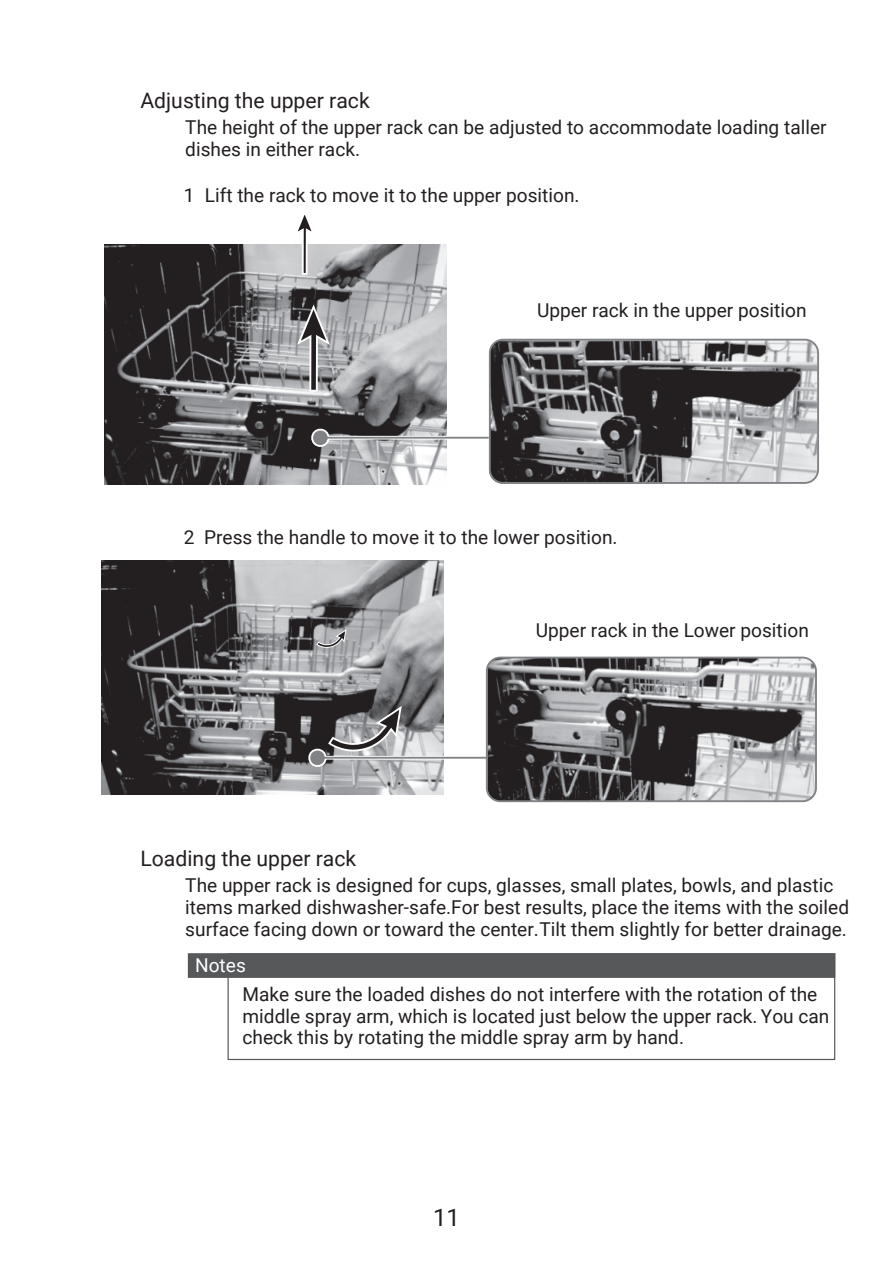
<style>
.page{position:relative;width:893px;height:1263px;background:#fff}
.page>*{position:absolute;margin:0;border:0;box-sizing:border-box;transform-origin:0 0}
.t1{font:24px "Roboto";color:#231f20}
.t2{font:21.15px "Roboto";color:#231f20}
.t3{font:19.05px/21.9px "Roboto";color:#231f20}
.t4{font:19.05px "Roboto";color:#fff}
</style>
<div class="page">
<img style="left:105px;top:245px;width:342px;height:239px">
<svg style="left:295px;top:302px;width:37px;height:91px;background:#8f8f91"></svg>
<svg style="left:292px;top:215px;width:25px;height:61px"></svg>
<img style="left:489px;top:341px;width:328px;height:140px">
<div style="left:489px;top:339px;width:330px;height:145px;border:2px solid #808285;border-radius:13px"></div>
<svg style="left:332px;top:436px;width:157px;height:4px"></svg>
<svg style="left:309px;top:426px;width:23px;height:21px"></svg>
<hr style="left:322px;top:437px;width:167px;height:2px;background:#808285">
<img style="left:101px;top:560px;width:343px;height:234px">
<svg style="left:316px;top:628px;width:31px;height:20px"></svg>
<img style="left:488px;top:657px;width:329px;height:143px">
<svg style="left:403px;top:756px;width:83px;height:4px"></svg>
<svg style="left:306px;top:704px;width:97px;height:63px;background:#7b7a7c"></svg>
<hr style="left:319px;top:757px;width:167px;height:2px;background:#808285">
<div style="left:486px;top:657px;width:331px;height:145px;border:2px solid #808285;border-radius:13px"></div>
<div style="left:228px;top:953px;width:607px;height:107px;border:1px solid #57585a"></div>
<div style="left:188px;top:953px;width:647px;height:25px;background:#57585a;border:1px solid #57585a"></div>
<p class="t2" style="left:140px;top:86px;width:231px">Adjusting the upper rack</p>
<p class="t3" style="left:185px;top:116px;width:643px">The height of the upper rack can be adjusted to accommodate loading taller dishes in either rack.</p>
<p class="t3" style="left:184px;top:184px;width:397px">1 Lift the rack to move it to the upper position.</p>
<p class="t3" style="left:537px;top:299px;width:271px">Upper rack in the upper position</p>
<p class="t3" style="left:184px;top:525px;width:435px">2 Press the handle to move it to the lower position.</p>
<p class="t3" style="left:536px;top:619px;width:275px">Upper rack in the Lower position</p>
<p class="t2" style="left:140px;top:844px;width:217px">Loading the upper rack</p>
<p class="t3" style="left:185px;top:874px;width:665px">The upper rack is designed for cups, glasses, small plates, bowls, and plastic items marked dishwasher-safe.For best results, place the items with the soiled surface facing down or toward the center.Tilt them slightly for better drainage.</p>
<p class="t4" style="left:195px;top:952px;width:52px">Notes</p>
<p class="t3" style="left:243px;top:982px;width:588px">Make sure the loaded dishes do not interfere with the rotation of the middle spray arm, which is located just below the upper rack. You can check this by rotating the middle spray arm by hand.</p>
<p class="t1" style="left:433px;top:1200px;width:28px">11</p>
</div>
